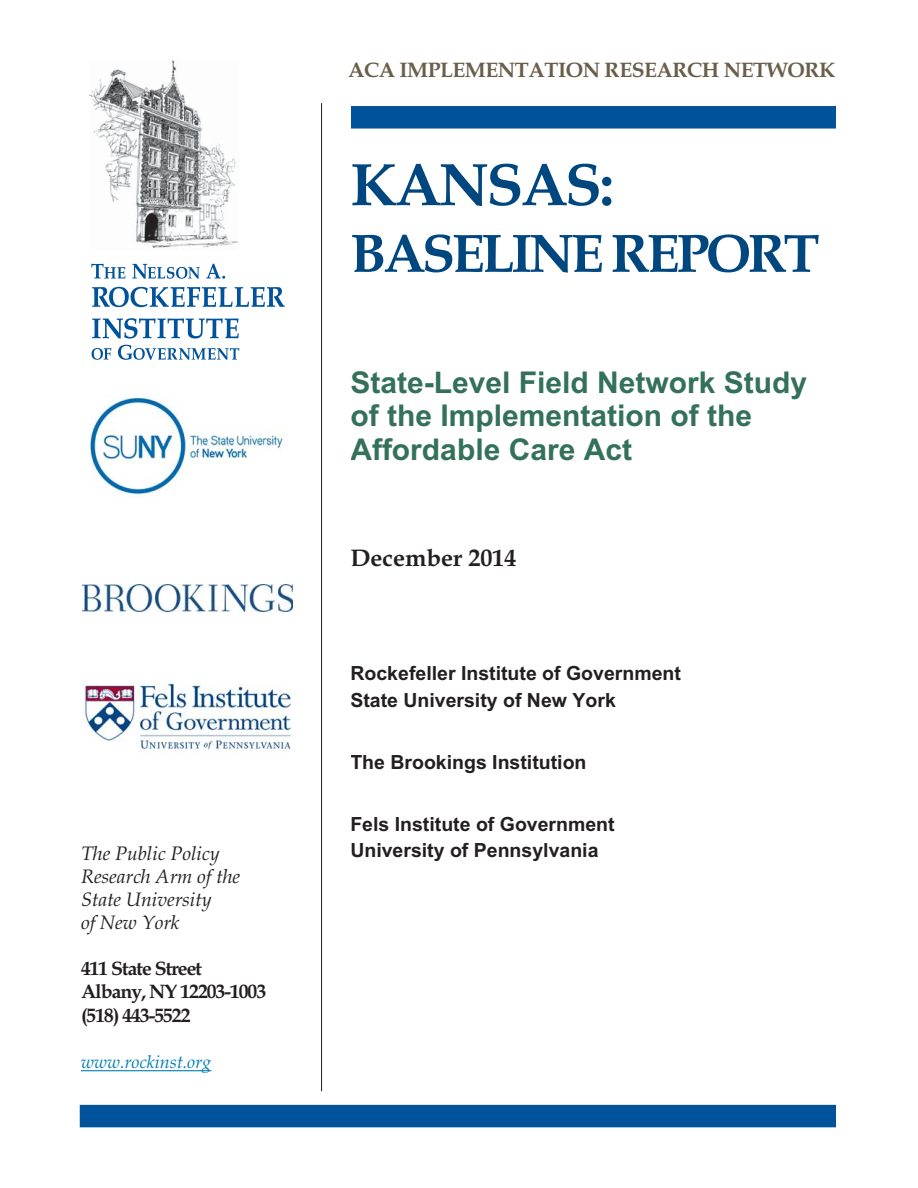
<style>
.page{position:relative;width:918px;height:1188px;background:#fff}
.page>*{position:absolute;margin:0;border:0;box-sizing:border-box;transform-origin:0 0}
.t1{font:700 60px "Book Antiqua";letter-spacing:-.04em;color:#00467f}
.t2{font:700 54px "Book Antiqua";letter-spacing:-.06em;color:#00467f}
.t3{font:700 30px/33.3px "Arial";color:#34715a}
.t4{font:700 24px "Book Antiqua";color:#231f20}
.t5{font:700 21px "Book Antiqua";letter-spacing:-.02em;color:#695e49}
.t6{font:700 19.5px/26.7px "Arial";color:#231f20}
.t7{font:italic 19.5px/23.1px "Book Antiqua";color:#231f20}
.t8{font:700 19.5px/23.1px "Book Antiqua";letter-spacing:-.05em;color:#231f20}
.t9{font:italic 18px "Book Antiqua";color:#007fb1}
</style>
<div class="page">
<div style="left:80px;top:106px;width:756px;height:23px;background:#00539b"></div>
<div style="left:80px;top:1105px;width:756px;height:22px;background:#00539b"></div>
<hr style="left:81px;top:1070px;width:130px;height:1px;background:#007fb1">
<div style="left:80px;top:59px;width:216px;height:305px;background:#fff"></div>
<svg style="left:91px;top:264px;width:34px;height:15px"></svg>
<svg style="left:132px;top:264px;width:68px;height:15px"></svg>
<svg style="left:206px;top:264px;width:19px;height:15px"></svg>
<svg style="left:92px;top:348px;width:19px;height:12px"></svg>
<svg style="left:118px;top:345px;width:121px;height:15px"></svg>
<svg style="left:92px;top:287px;width:193px;height:20px"></svg>
<svg style="left:92px;top:318px;width:147px;height:21px"></svg>
<img style="left:90px;top:60px;width:148px;height:188px">
<div style="left:293px;top:56px;width:57px;height:1035px;background:#fff"></div>
<hr style="left:321px;top:103px;width:1px;height:988px;background:#231f20">
<img style="left:89px;top:396px;width:195px;height:101px">
<img style="left:82px;top:585px;width:210px;height:26px">
<img style="left:82px;top:683px;width:209px;height:69px">
<p class="t5" style="left:348px;top:62px;width:489px">ACA IMPLEMENTATION RESEARCH NETWORK</p>
<h1 class="t1" style="left:350px;top:161px;width:265px">KANSAS:</h1>
<h2 class="t2" style="left:350px;top:233px;width:471px">BASELINE REPORT</h2>
<h3 class="t3" style="left:350px;top:369px;width:458px">State-Level Field Network Study of the Implementation of the<br>Affordable Care Act</h3>
<p class="t4" style="left:350px;top:548px;width:167px">December 2014</p>
<p class="t6" style="left:350px;top:662px;width:332px">Rockefeller Institute of Government<br>State University of New York</p>
<p class="t6" style="left:350px;top:751px;width:238px">The Brookings Institution</p>
<p class="t6" style="left:350px;top:813px;width:266px">Fels Institute of Government</p>
<p class="t7" style="left:81px;top:844px;width:140px">The Public Policy</p>
<p class="t6" style="left:350px;top:839px;width:250px">University of Pennsylvania</p>
<p class="t7" style="left:81px;top:867px;width:161px">Research Arm of the<br>State University<br>of New York</p>
<p class="t8" style="left:81px;top:959px;width:187px">411 State Street<br>Albany, NY 12203-1003 (518) 443-5522</p>
<p class="t9" style="left:81px;top:1055px;width:132px">www.rockinst.org</p>
</div>
